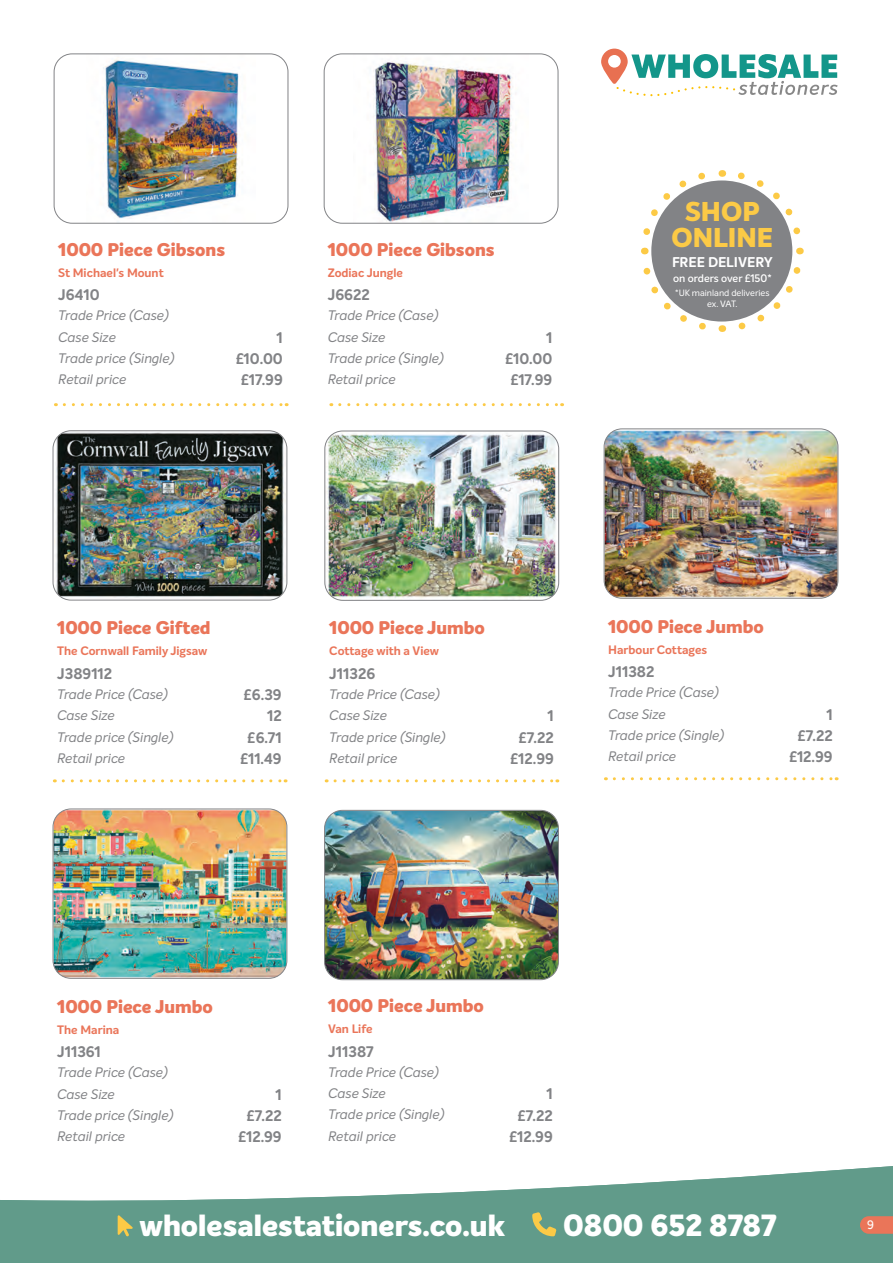
<style>
.page{position:relative;width:893px;height:1263px;background:#fff}
.page>*{position:absolute;margin:0;border:0;box-sizing:border-box;transform-origin:0 0}
.t1{font:800 30px "Intelo";color:#fff}
.t2{font:800 26.7px/26.5px "Intelo Alt";color:#fcca46;text-align:center}
.t3{font:800 18px "Intelo";color:#ea7559}
.t4{font:700 15px "Intelo";color:#828386}
.t5{font:700 13.8px "Intelo";color:#fff}
.t6{font:italic 13.5px "Intelo";color:#828386}
.t7{font:700 12px "Intelo";color:#ea7559}
.t8{font:500 12px "Intelo";color:#fff}
.t9{font:600 10.65px "Intelo";color:#fff}
.t10{font:9px/10.8px "Intelo";color:#fff;text-align:center}
</style>
<div class="page">
<svg style="left:601px;top:49px;width:237px;height:47px"></svg>
<img style="left:604px;top:429px;width:234px;height:169px">
<div style="left:604px;top:429px;width:234px;height:169px;border:1px solid #828386;border-radius:18px"></div>
<img style="left:53px;top:809px;width:234px;height:169px">
<div style="left:53px;top:809px;width:234px;height:169px;border:1px solid #828386;border-radius:18px"></div>
<svg style="left:64px;top:403px;width:223px;height:3px"></svg>
<img style="left:370px;top:61px;width:143px;height:160px">
<div style="left:324px;top:54px;width:234px;height:169px;border:1px solid #828386;border-radius:18px"></div>
<svg style="left:340px;top:403px;width:223px;height:3px"></svg>
<img style="left:54px;top:431px;width:232px;height:167px">
<div style="left:53px;top:431px;width:234px;height:169px;border:1px solid #828386;border-radius:18px"></div>
<img style="left:103px;top:59px;width:136px;height:160px">
<div style="left:54px;top:54px;width:234px;height:169px;border:1px solid #828386;border-radius:18px"></div>
<img style="left:325px;top:431px;width:234px;height:169px">
<div style="left:325px;top:431px;width:234px;height:169px;border:1px solid #828386;border-radius:18px"></div>
<svg style="left:335px;top:779px;width:223px;height:3px"></svg>
<svg style="left:614px;top:777px;width:223px;height:3px"></svg>
<svg style="left:0;top:1166px;width:893px;height:97px;fill:#619b8a"></svg>
<svg style="left:118px;top:1215px;width:15px;height:21px"></svg>
<svg style="left:532px;top:1212px;width:24px;height:24px"></svg>
<img style="left:325px;top:811px;width:233px;height:168px">
<div style="left:324px;top:810px;width:235px;height:170px;border:1px solid #828386;border-radius:18px"></div>
<svg style="left:63px;top:779px;width:223px;height:3px"></svg>
<svg style="left:860px;top:1216px;width:33px;height:18px"></svg>
<div style="left:651px;top:180px;width:141px;height:142px;background:#828386;border-radius:50%"></div>
<svg style="left:734px;top:248px;width:70px;height:82px"></svg>
<svg style="left:722px;top:170px;width:79px;height:69px"></svg>
<svg style="left:641px;top:172px;width:69px;height:82px"></svg>
<svg style="left:643px;top:263px;width:80px;height:69px"></svg>
<p class="t3" style="left:58px;top:238px;width:168px">1000 Piece Gibsons</p>
<p class="t7" style="left:58px;top:265px;width:107px">St Michael's Mount</p>
<p class="t4" style="left:58px;top:285px;width:43px">J6410</p>
<p class="t6" style="left:58px;top:307px;width:112px">Trade Price (Case)</p>
<p class="t6" style="left:58px;top:329px;width:59px">Case Size</p>
<p class="t4" style="left:277px;top:328px;width:8px">1</p>
<p class="t6" style="left:58px;top:350px;width:118px">Trade price (Single)</p>
<p class="t4" style="left:236px;top:349px;width:49px">£10.00</p>
<p class="t6" style="left:58px;top:371px;width:69px">Retail price</p>
<p class="t4" style="left:241px;top:370px;width:43px">£17.99</p>
<p class="t3" style="left:328px;top:238px;width:168px">1000 Piece Gibsons</p>
<p class="t7" style="left:328px;top:265px;width:77px">Zodiac Jungle</p>
<p class="t4" style="left:328px;top:285px;width:44px">J6622</p>
<p class="t6" style="left:328px;top:307px;width:112px">Trade Price (Case)</p>
<p class="t6" style="left:328px;top:329px;width:59px">Case Size</p>
<p class="t4" style="left:546px;top:328px;width:8px">1</p>
<p class="t6" style="left:328px;top:350px;width:118px">Trade price (Single)</p>
<p class="t4" style="left:505px;top:349px;width:49px">£10.00</p>
<p class="t6" style="left:328px;top:371px;width:69px">Retail price</p>
<p class="t4" style="left:510px;top:370px;width:43px">£17.99</p>
<p class="t2" style="left:671px;top:199px;width:103px">SHOP<br>ONLINE</p>
<p class="t5" style="left:672px;top:253px;width:102px">FREE DELIVERY</p>
<p class="t9" style="left:673px;top:272px;width:100px">on orders over £150*</p>
<p class="t10" style="left:675px;top:287px;width:96px">*UK mainland deliveries ex. VAT.</p>
<p class="t3" style="left:57px;top:616px;width:155px">1000 Piece Gifted</p>
<p class="t7" style="left:57px;top:643px;width:152px">The Cornwall Family Jigsaw</p>
<p class="t4" style="left:57px;top:664px;width:57px">J389112</p>
<p class="t6" style="left:57px;top:686px;width:112px">Trade Price (Case)</p>
<p class="t4" style="left:244px;top:685px;width:40px">£6.39</p>
<p class="t6" style="left:57px;top:707px;width:59px">Case Size</p>
<p class="t4" style="left:267px;top:707px;width:16px">12</p>
<p class="t6" style="left:57px;top:728px;width:118px">Trade price (Single)</p>
<p class="t4" style="left:247px;top:728px;width:36px">£6.71</p>
<p class="t6" style="left:57px;top:750px;width:69px">Retail price</p>
<p class="t4" style="left:240px;top:749px;width:43px">£11.49</p>
<p class="t3" style="left:329px;top:616px;width:157px">1000 Piece Jumbo</p>
<p class="t7" style="left:329px;top:643px;width:111px">Cottage with a View</p>
<p class="t4" style="left:329px;top:664px;width:47px">J11326</p>
<p class="t6" style="left:329px;top:686px;width:112px">Trade Price (Case)</p>
<p class="t6" style="left:329px;top:707px;width:59px">Case Size</p>
<p class="t4" style="left:548px;top:707px;width:8px">1</p>
<p class="t6" style="left:329px;top:728px;width:118px">Trade price (Single)</p>
<p class="t4" style="left:519px;top:728px;width:37px">£7.22</p>
<p class="t6" style="left:329px;top:750px;width:69px">Retail price</p>
<p class="t4" style="left:510px;top:749px;width:45px">£12.99</p>
<p class="t3" style="left:608px;top:615px;width:157px">1000 Piece Jumbo</p>
<p class="t7" style="left:608px;top:642px;width:100px">Harbour Cottages</p>
<p class="t4" style="left:608px;top:662px;width:48px">J11382</p>
<p class="t6" style="left:608px;top:684px;width:112px">Trade Price (Case)</p>
<p class="t6" style="left:608px;top:705px;width:59px">Case Size</p>
<p class="t4" style="left:826px;top:705px;width:8px">1</p>
<p class="t6" style="left:608px;top:727px;width:118px">Trade price (Single)</p>
<p class="t4" style="left:797px;top:726px;width:37px">£7.22</p>
<p class="t6" style="left:608px;top:748px;width:69px">Retail price</p>
<p class="t4" style="left:789px;top:747px;width:45px">£12.99</p>
<p class="t3" style="left:57px;top:995px;width:157px">1000 Piece Jumbo</p>
<p class="t7" style="left:57px;top:1022px;width:64px">The Marina</p>
<p class="t4" style="left:57px;top:1042px;width:45px">J11361</p>
<p class="t6" style="left:57px;top:1064px;width:112px">Trade Price (Case)</p>
<p class="t6" style="left:57px;top:1086px;width:59px">Case Size</p>
<p class="t4" style="left:275px;top:1085px;width:8px">1</p>
<p class="t6" style="left:57px;top:1107px;width:118px">Trade price (Single)</p>
<p class="t4" style="left:246px;top:1106px;width:37px">£7.22</p>
<p class="t6" style="left:57px;top:1128px;width:69px">Retail price</p>
<p class="t4" style="left:238px;top:1127px;width:45px">£12.99</p>
<p class="t3" style="left:328px;top:994px;width:157px">1000 Piece Jumbo</p>
<p class="t7" style="left:328px;top:1021px;width:46px">Van Life</p>
<p class="t4" style="left:328px;top:1042px;width:47px">J11387</p>
<p class="t6" style="left:328px;top:1064px;width:112px">Trade Price (Case)</p>
<p class="t6" style="left:328px;top:1085px;width:59px">Case Size</p>
<p class="t4" style="left:546px;top:1084px;width:8px">1</p>
<p class="t6" style="left:328px;top:1106px;width:118px">Trade price (Single)</p>
<p class="t4" style="left:517px;top:1106px;width:37px">£7.22</p>
<p class="t6" style="left:328px;top:1127px;width:69px">Retail price</p>
<p class="t4" style="left:509px;top:1127px;width:45px">£12.99</p>
<p class="t1" style="left:79px;top:1205px;width:367px">wholesalestationers.co.uk</p>
<p class="t1" style="left:140px;top:1206px;width:367px">wholesalestationers.co.uk</p>
<p class="t1" style="left:563px;top:1206px;width:215px">0800 652 8787</p>
<p class="t8" style="left:867px;top:1217px;width:8px">9</p>
</div>
